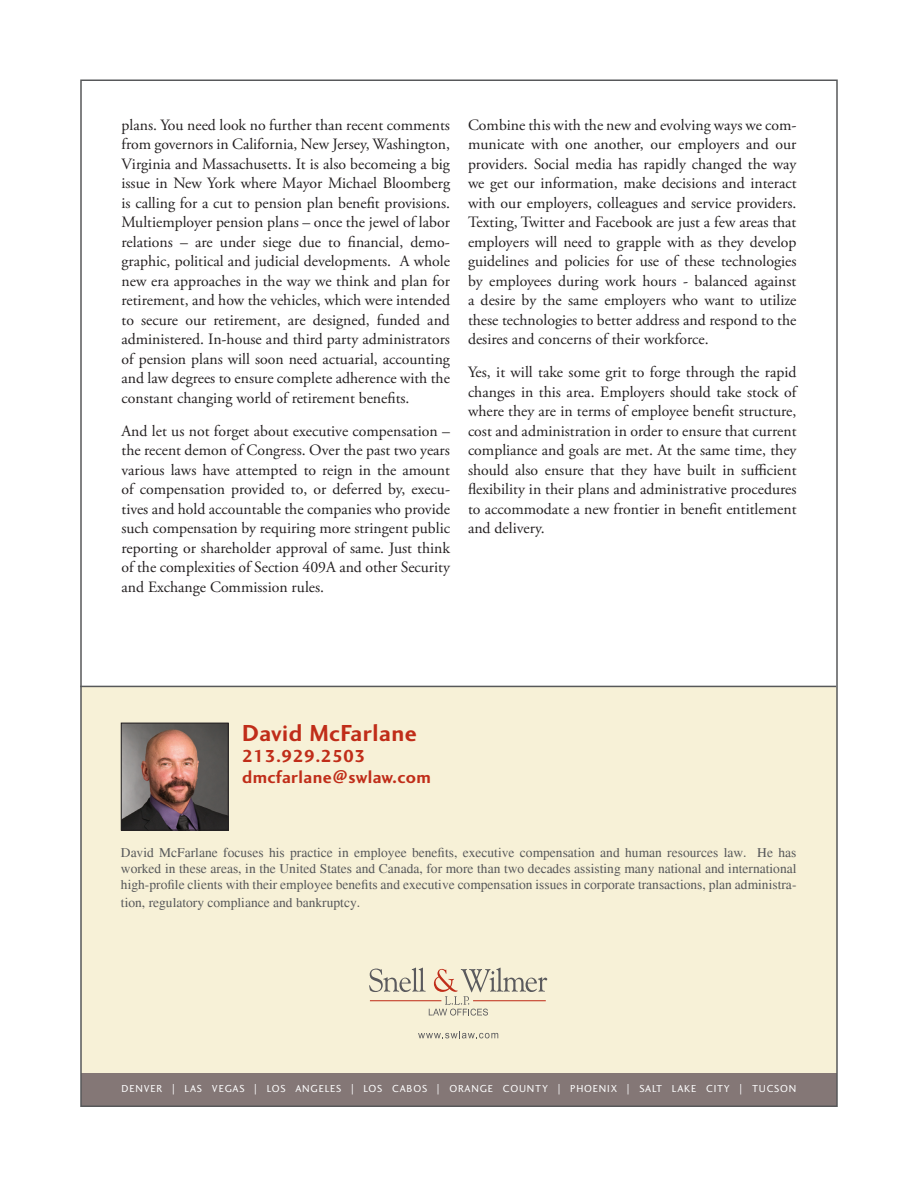
<style>
.page{position:relative;width:918px;height:1188px;background:#fff}
.page>*{position:absolute;margin:0;border:0;box-sizing:border-box;transform-origin:0 0}
.t1{font:700 24px "Charlotte Sans Std";letter-spacing:.02em;color:#c02d19}
.t2{font:700 18px/21px "Charlotte Sans Std";letter-spacing:.02em;color:#c02d19}
.t3{font:15.75px/19.5px "Adobe Garamond Pro";color:#231f20;text-align:justify}
.t4{font:13.5px/16.2px "Times";color:#57585a;text-align:justify}
.t5{font:10.5px "Charlotte Sans Std";letter-spacing:.08em;color:#fff}
.t6{font:10.5px "Charlotte Sans Std";letter-spacing:.175em;color:#fff}
</style>
<div class="page">
<div style="left:81px;top:687px;width:756px;height:397px;background:#f7f1d7"></div>
<div style="left:81px;top:1073px;width:756px;height:34px;background:#847776"></div>
<svg style="left:369px;top:968px;width:178px;height:48px"></svg>
<svg style="left:418px;top:1031px;width:80px;height:7px"></svg>
<hr style="left:80px;top:686px;width:756px;height:1px;background:#57585a">
<img style="left:123px;top:725px;width:104px;height:104px">
<div style="left:121px;top:723px;width:108px;height:108px;border:1px solid #231f20"></div>
<p class="t3" style="left:122px;top:116px;width:330px">plans. You need look no further than recent comments from governors in California, New Jersey, Washington, Virginia and Massachusetts. It is also becomeing a big issue in New York where Mayor Michael Bloomberg is calling for a cut to pension plan benefit provisions.<br>Multiemployer pension plans – once the jewel of labor relations – are under siege due to financial, demo&shy;graphic, political and judicial developments. A whole new era approaches in the way we think and plan for retirement, and how the vehicles, which were intended to secure our retirement, are designed, funded and administered. In-house and third party administrators of pension plans will soon need actuarial, accounting and law degrees to ensure complete adherence with the constant changing world of retirement benefits.</p>
<p class="t3" style="left:122px;top:422px;width:330px">And let us not forget about executive compensation – the recent demon of Congress. Over the past two years various laws have attempted to reign in the amount of compensation provided to, or deferred by, execu&shy;tives and hold accountable the companies who provide such compensation by requiring more stringent public reporting or shareholder approval of same. Just think of the complexities of Section 409A and other Security and Exchange Commission rules.</p>
<p class="t3" style="left:468px;top:116px;width:330px">Combine this with the new and evolving ways we com&shy;municate with one another, our employers and our providers. Social media has rapidly changed the way we get our information, make decisions and interact with our employers, colleagues and service providers.<br>Texting, Twitter and Facebook are just a few areas that employers will need to grapple with as they develop guidelines and policies for use of these technologies by employees during work hours - balanced against a desire by the same employers who want to utilize these technologies to better address and respond to the desires and concerns of their workforce.</p>
<p class="t3" style="left:468px;top:363px;width:330px">Yes, it will take some grit to forge through the rapid changes in this area. Employers should take stock of where they are in terms of employee benefit structure, cost and administration in order to ensure that current compliance and goals are met. At the same time, they should also ensure that they have built in sufficient flexibility in their plans and administrative procedures to accommodate a new frontier in benefit entitlement and delivery.</p>
<h1 class="t1" style="left:242px;top:719px;width:176px">David McFarlane</h1>
<p class="t2" style="left:242px;top:745px;width:190px">213.929.2503 dmcfarlane@swlaw.com</p>
<p class="t4" style="left:121px;top:844px;width:677px">David McFarlane focuses his practice in employee benefits, executive compensation and human resources law. He has worked in these areas, in the United States and Canada, for more than two decades assisting many national and international high-profile clients with their employee benefits and executive compensation issues in corporate transactions, plan administra-</p>
<p class="t4" style="left:121px;top:895px;width:241px">tion, regulatory compliance and bankruptcy.</p>
<p class="t5" style="left:122px;top:1082px;width:8px">DEN</p>
<p class="t5" style="left:144px;top:1082px;width:14px">VER</p>
<p class="t5" style="left:172px;top:1082px;width:138px">| LAS VEGAS | LOS ANGE</p>
<p class="t5" style="left:325px;top:1082px;width:12px">LES</p>
<p class="t5" style="left:351px;top:1082px;width:129px">| LOS CABOS | ORANGE</p>
<p class="t5" style="left:503px;top:1082px;width:188px">COUNTY | PHOEN IX | SALT LAKE</p>
<p class="t6" style="left:706px;top:1082px;width:89px">CITY | TUCSON</p>
</div>
